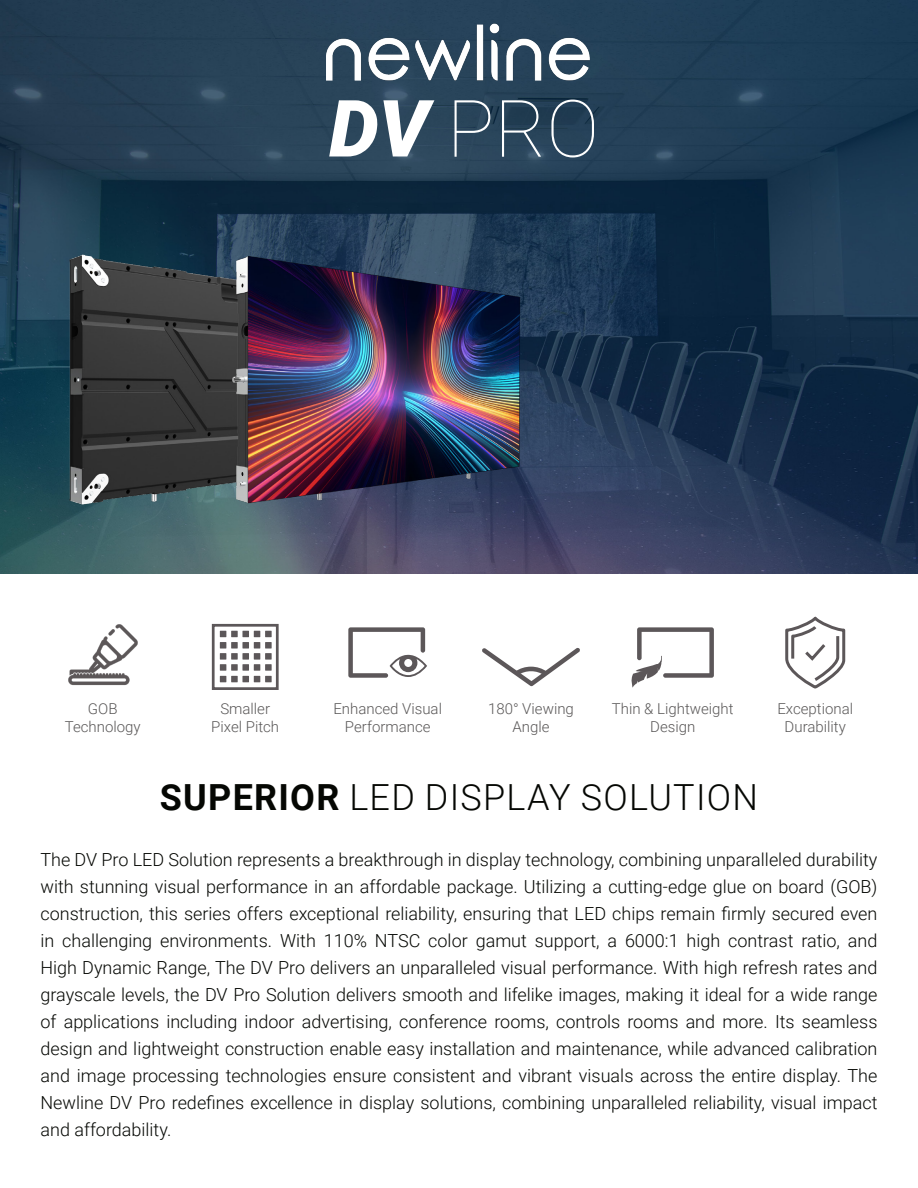
<style>
.page{position:relative;width:918px;height:1188px;background:#fff}
.page>*{position:absolute;margin:0;border:0;box-sizing:border-box;transform-origin:0 0}
.t1{font:300 36px "Roboto";letter-spacing:.035em;color:#050703}
.t2{font:300 18px/27px "Roboto";color:#050703;text-align:justify}
.t3{font:300 15px/18px "Roboto";color:#5a5858;text-align:center}
.s1{font-weight:700}
</style>
<div class="page">
<img style="left:0;top:0;width:918px;height:573px">
<img style="left:326px;top:24px;width:266px;height:57px">
<svg style="left:329px;top:100px;width:105px;height:56px"></svg>
<svg style="left:455px;top:100px;width:35px;height:57px;background:#475e71"></svg>
<svg style="left:502px;top:100px;width:39px;height:57px;background:#486072"></svg>
<svg style="left:551px;top:100px;width:43px;height:58px;background:#40586c"></svg>
<svg style="left:220px;top:631px;width:6px;height:6px"></svg>
<div style="left:231px;top:631px;width:7px;height:6px;background:#5c5759"></div>
<div style="left:242px;top:631px;width:7px;height:6px;background:#5c5759"></div>
<svg style="left:254px;top:631px;width:6px;height:6px"></svg>
<div style="left:265px;top:631px;width:7px;height:6px;background:#5c5759"></div>
<div style="left:212px;top:624px;width:67px;height:66px;border:3px solid #5c5759"></div>
<div style="left:220px;top:642px;width:6px;height:7px;background:#5c5759"></div>
<div style="left:231px;top:642px;width:7px;height:7px;background:#5c5759"></div>
<div style="left:242px;top:642px;width:7px;height:7px;background:#5c5759"></div>
<div style="left:254px;top:642px;width:6px;height:7px;background:#5c5759"></div>
<div style="left:265px;top:642px;width:7px;height:7px;background:#5c5759"></div>
<div style="left:220px;top:653px;width:6px;height:7px;background:#5c5759"></div>
<div style="left:231px;top:653px;width:7px;height:7px;background:#5c5759"></div>
<div style="left:242px;top:653px;width:7px;height:7px;background:#5c5759"></div>
<div style="left:254px;top:653px;width:6px;height:7px;background:#5c5759"></div>
<div style="left:265px;top:653px;width:7px;height:7px;background:#5c5759"></div>
<div style="left:220px;top:664px;width:6px;height:7px;background:#5c5759"></div>
<div style="left:231px;top:664px;width:7px;height:7px;background:#5c5759"></div>
<div style="left:242px;top:664px;width:7px;height:7px;background:#5c5759"></div>
<div style="left:254px;top:664px;width:6px;height:7px;background:#5c5759"></div>
<div style="left:265px;top:664px;width:7px;height:7px;background:#5c5759"></div>
<svg style="left:220px;top:676px;width:6px;height:6px"></svg>
<div style="left:231px;top:676px;width:7px;height:6px;background:#5c5759"></div>
<div style="left:242px;top:676px;width:7px;height:6px;background:#5c5759"></div>
<svg style="left:254px;top:676px;width:6px;height:6px"></svg>
<div style="left:265px;top:676px;width:7px;height:6px;background:#5c5759"></div>
<svg style="left:482px;top:648px;width:98px;height:38px"></svg>
<svg style="left:631px;top:627px;width:83px;height:61px"></svg>
<img style="left:68px;top:624px;width:70px;height:62px">
<svg style="left:348px;top:627px;width:79px;height:51px"></svg>
<svg style="left:785px;top:616px;width:61px;height:73px"></svg>
<img style="left:0;top:203px;width:632px;height:355px">
<p class="t3" style="left:88px;top:699px;width:31px">GOB</p>
<p class="t3" style="left:65px;top:717px;width:77px">Technology</p>
<p class="t3" style="left:220px;top:699px;width:51px">Smaller</p>
<p class="t3" style="left:211px;top:717px;width:69px">Pixel Pitch</p>
<p class="t3" style="left:333px;top:699px;width:110px">Enhanced Visual<br>Performance</p>
<p class="t3" style="left:488px;top:699px;width:87px">180° Viewing<br>Angle</p>
<p class="t3" style="left:777px;top:699px;width:77px">Exceptional</p>
<p class="t3" style="left:612px;top:699px;width:123px">Thin &amp; Lightweight<br>Design</p>
<p class="t3" style="left:785px;top:717px;width:63px">Durability</p>
<p class="t1" style="left:160px;top:772px;width:600px"><span class="s1">SUPERIOR</span> LED DISPLAY SOLUTION</p>
<p class="t2" style="left:40px;top:845px;width:839px">The DV Pro LED Solution represents a breakthrough in display technology, combining unparalleled durability with stunning visual performance in an affordable package. Utilizing a cutting-edge glue on board (GOB) construction, this series offers exceptional reliability, ensuring that LED chips remain firmly secured even in challenging environments. With 110% NTSC color gamut support, a 6000:1 high contrast ratio, and High Dynamic Range, The DV Pro delivers an unparalleled visual performance. With high refresh rates and grayscale levels, the DV Pro Solution delivers smooth and lifelike images, making it ideal for a wide range of applications including indoor advertising, conference rooms, controls rooms and more. Its seamless design and lightweight construction enable easy installation and maintenance, while advanced calibration and image processing technologies ensure consistent and vibrant visuals across the entire display. The Newline DV Pro redefines excellence in display solutions, combining unparalleled reliability, visual impact and affordability.</p>
</div>
